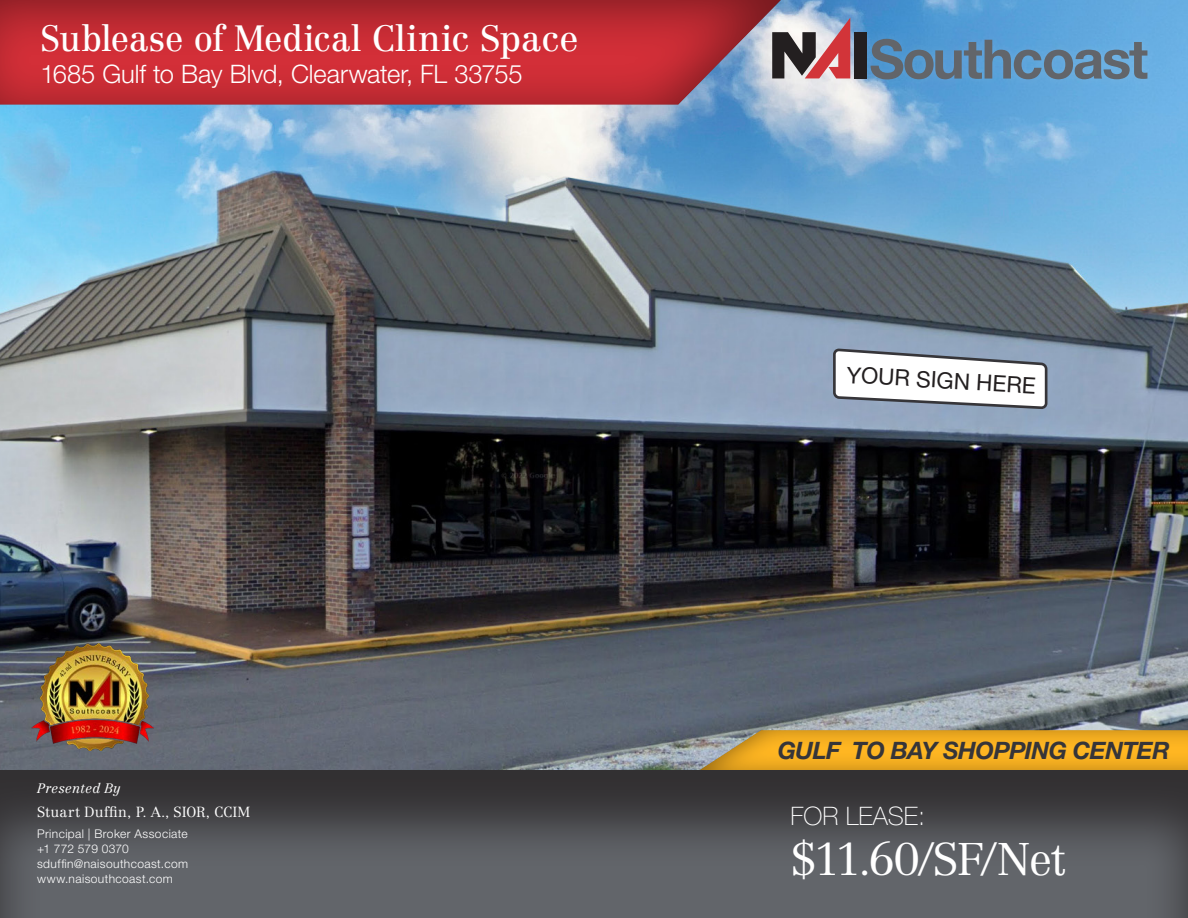
<style>
.page{position:relative;width:1188px;height:918px;background:#fff}
.page>*{position:absolute;margin:0;border:0;box-sizing:border-box;transform-origin:0 0}
.t1{font:300 45px "Centennial LT Std";letter-spacing:-.045em;color:#fff}
.t2{font:36px "Centennial LT Std";letter-spacing:-.005em;color:#fff;scale:.96 1}
.t3{font:300 25.5px "Helvetica Neue LT Std";letter-spacing:-.005em;color:#fff}
.t4{font:100 25.5px "Helvetica Neue LT Std";color:#fff}
.t5{font:italic 700 24px "Helvetica Neue LT Std";letter-spacing:-.02em;color:#363539}
.t6{font:22.65px "Helvetica Neue LT Std";color:#231f20}
.t7{font:300 14.4px "Centennial LT Std";letter-spacing:.015em;color:#fff}
.t8{font:italic 300 13.5px "Centennial LT Std";letter-spacing:.005em;color:#fff}
.t9{font:300 12px "Helvetica Neue LT Std";letter-spacing:.035em;color:#fff}
.t10{font:300 12px "Helvetica Neue LT Std";letter-spacing:.005em;color:#fff}
</style>
<div class="page">
<img style="left:0;top:0;width:1188px;height:768px">
<div style="left:688px;top:728px;width:500px;height:49px;background:#231f20;opacity:.51"></div>
<img style="left:32px;top:643px;width:121px;height:108px">
<div style="left:0;top:0;width:782px;height:106px;background:#231f20;opacity:.51"></div>
<div style="left:0;top:768px;width:1188px;height:150px;background:#231f20;opacity:.75"></div>
<div style="left:762px;top:9px;width:395px;height:80px;background:#fff;opacity:.1"></div>
<div style="left:854px;top:32px;width:13px;height:46px;background:#231f20"></div>
<svg style="left:772px;top:18px;width:78px;height:60px;background:#a27b7f"></svg>
<svg style="left:870px;top:39px;width:277px;height:40px;background:#5e87a7"></svg>
<svg style="left:832px;top:347px;width:217px;height:64px"></svg>
<p class="t2" style="left:40px;top:17px;width:562px">Sublease of Medical Clinic Space</p>
<p class="t3" style="left:40px;top:58px;width:484px">1685 Gulf to Bay Blvd, Clearwater, FL 33755</p>
<p class="t8" style="left:37px;top:780px;width:85px">Presented By</p>
<p class="t7" style="left:37px;top:804px;width:215px">Stuart Duffin, P. A., SIOR, CCIM</p>
<p class="t9" style="left:37px;top:826px;width:152px">Principal | Broker Associate</p>
<p class="t10" style="left:37px;top:841px;width:93px">+1 772 579 0370</p>
<p class="t9" style="left:37px;top:857px;width:152px">sduffin@naisouthcoast.com</p>
<p class="t9" style="left:37px;top:872px;width:137px">www.naisouthcoast.com</p>
<h3 class="t6" style="left:847px;top:362px;width:191px;rotate:3deg">YOUR SIGN HERE</h3>
<p class="t5" style="left:778px;top:736px;width:394px">GULF TO BAY SHOPPING CENTER</p>
<p class="t4" style="left:791px;top:801px;width:136px">FOR LEASE:</p>
<p class="t1" style="left:791px;top:833px;width:276px">$11.60/SF/Net</p>
</div>
